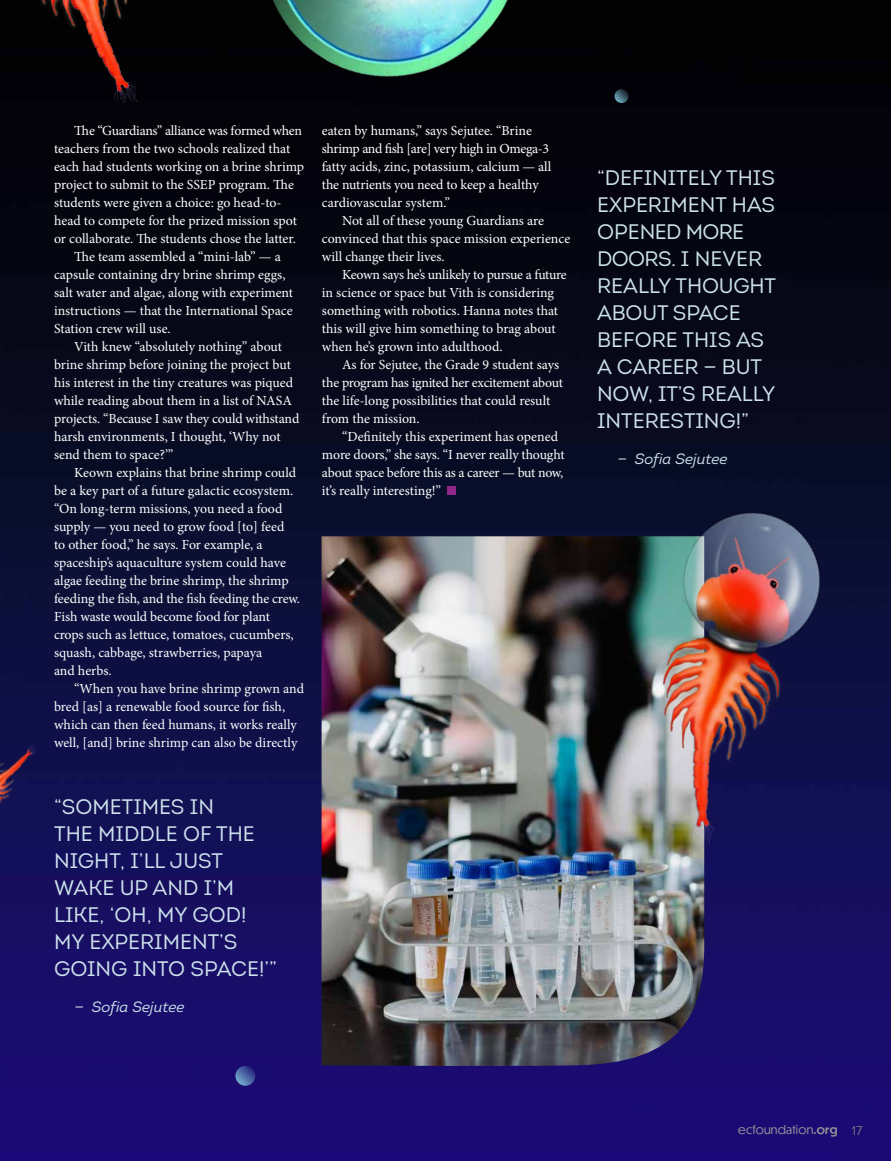
<style>
.page{position:relative;width:891px;height:1161px;background:#fff}
.page>*{position:absolute;margin:0;border:0;box-sizing:border-box;transform-origin:0 0}
.t1{font:21px/27px "Intro Regular Caps";color:#cce1eb}
.t2{font:italic 15px "Intro";color:#cce1eb}
.t3{font:13.8px/18px "Minion Pro";letter-spacing:-.005em;color:#fff}
.t4{font:11.55px "Dunbar Tall";letter-spacing:.025em;color:#939598}
.s1{font-weight:500}
.s2{font-size:12px;color:#76777b}
</style>
<div class="page">
<img style="left:0;top:0;width:891px;height:1161px">
<div style="left:447px;top:486px;width:9px;height:9px;background:#902788"></div>
<img style="left:322px;top:536px;width:382px;height:531px">
<img style="left:519px;top:451px;width:372px;height:443px">
<svg style="left:235px;top:1066px;width:20px;height:20px"></svg>
<img style="left:122px;top:0;width:517px;height:243px">
<img style="left:0;top:0;width:216px;height:121px">
<img style="left:0;top:709px;width:65px;height:118px">
<p class="t3" style="left:74px;top:122px;width:229px">The “Guardians” alliance was formed when</p>
<p class="t3" style="left:54px;top:140px;width:238px">teachers from the two schools realized that</p>
<p class="t3" style="left:54px;top:158px;width:252px">each had students working on a brine shrimp</p>
<p class="t3" style="left:54px;top:176px;width:241px">project to submit to the SSEP program. The</p>
<p class="t3" style="left:54px;top:194px;width:229px">students were given a choice: go head-to-</p>
<p class="t3" style="left:54px;top:212px;width:244px">head to compete for the prized mission spot</p>
<p class="t3" style="left:54px;top:230px;width:243px">or collaborate. The students chose the latter.</p>
<p class="t3" style="left:74px;top:248px;width:208px">The team assembled a “mini-lab” — a</p>
<p class="t3" style="left:54px;top:266px;width:233px">capsule containing dry brine shrimp eggs,</p>
<p class="t3" style="left:54px;top:284px;width:241px">salt water and algae, along with experiment</p>
<p class="t3" style="left:54px;top:302px;width:240px">instructions — that the International Space</p>
<p class="t3" style="left:54px;top:320px;width:118px">Station crew will use.</p>
<p class="t3" style="left:74px;top:338px;width:209px">Vith knew “absolutely nothing” about</p>
<p class="t3" style="left:54px;top:356px;width:238px">brine shrimp before joining the project but</p>
<p class="t3" style="left:54px;top:374px;width:241px">his interest in the tiny creatures was piqued</p>
<p class="t3" style="left:54px;top:392px;width:239px">while reading about them in a list of NASA</p>
<p class="t3" style="left:54px;top:410px;width:247px">projects. “Because I saw they could withstand</p>
<p class="t3" style="left:54px;top:428px;width:228px">harsh environments, I thought, ‘Why not</p>
<p class="t3" style="left:54px;top:446px;width:121px">send them to space?’”</p>
<p class="t3" style="left:74px;top:464px;width:223px">Keown explains that brine shrimp could</p>
<p class="t3" style="left:54px;top:482px;width:241px">be a key part of a future galactic ecosystem.</p>
<p class="t3" style="left:54px;top:500px;width:230px">“On long-term missions, you need a food</p>
<p class="t3" style="left:54px;top:518px;width:232px">supply — you need to grow food [to] feed</p>
<p class="t3" style="left:54px;top:536px;width:210px">to other food,” he says. For example, a</p>
<p class="t3" style="left:54px;top:554px;width:233px">spaceship’s aquaculture system could have</p>
<p class="t3" style="left:54px;top:572px;width:236px">algae feeding the brine shrimp, the shrimp</p>
<p class="t3" style="left:54px;top:590px;width:248px">feeding the fish, and the fish feeding the crew.</p>
<p class="t3" style="left:54px;top:608px;width:217px">Fish waste would become food for plant</p>
<p class="t3" style="left:54px;top:626px;width:241px">crops such as lettuce, tomatoes, cucumbers,</p>
<p class="t3" style="left:54px;top:644px;width:210px">squash, cabbage, strawberries, papaya</p>
<p class="t3" style="left:54px;top:662px;width:59px">and herbs.</p>
<p class="t3" style="left:74px;top:680px;width:231px">“When you have brine shrimp grown and</p>
<p class="t3" style="left:54px;top:698px;width:233px">bred [as] a renewable food source for fish,</p>
<p class="t3" style="left:54px;top:716px;width:244px">which can then feed humans, it works really</p>
<p class="t3" style="left:54px;top:734px;width:245px">well, [and] brine shrimp can also be directly</p>
<p class="t3" style="left:322px;top:122px;width:231px">eaten by humans,” says Sejutee. “Brine shrimp and fish [are] very high in Omega-3 fatty acids, zinc, potassium, calcium — all the nutrients you need to keep a healthy cardiovascular system.”</p>
<p class="t3" style="left:322px;top:212px;width:250px;text-indent:20px">Not all of these young Guardians are convinced that this space mission experience will change their lives.</p>
<p class="t3" style="left:322px;top:265px;width:246px;text-indent:20px">Keown says he’s unlikely to pursue a future in science or space but Vith is considering something with robotics. Hanna notes that this will give him something to brag about when he’s grown into adulthood.</p>
<p class="t3" style="left:322px;top:355px;width:243px;text-indent:20px">As for Sejutee, the Grade 9 student says the program has ignited her excitement about the life-long possibilities that could result from the mission.</p>
<p class="t3" style="left:322px;top:427px;width:244px;text-indent:20px">“Definitely this experiment has opened more doors,” she says. “I never really thought about space before this as a career — but now, it’s really interesting!”</p>
<h1 class="t1" style="left:54px;top:793px;width:224px">“SOMETIMES IN<br>THE MIDDLE OF THE<br>NIGHT, I’LL JUST<br>WAKE UP AND I’M<br>LIKE, ‘OH, MY GOD!<br>MY EXPERIMENT’S<br>GOING INTO SPACE!’”</h1>
<p class="t2" style="left:74px;top:997px;width:112px">— Sofia Sejutee</p>
<h1 class="t1" style="left:597px;top:165px;width:180px">“DEFINITELY THIS<br>EXPERIMENT HAS<br>OPENED MORE<br>DOORS. I NEVER<br>REALLY THOUGHT<br>ABOUT SPACE<br>BEFORE THIS AS<br>A CAREER — BUT<br>NOW, IT’S REALLY<br>INTERESTING!”</h1>
<p class="t2" style="left:617px;top:450px;width:112px">— Sofia Sejutee</p>
<p class="t4" style="left:738px;top:1121px;width:126px">ecfoundation<span class="s1">.org</span> <span class="s2">17</span></p>
</div>
